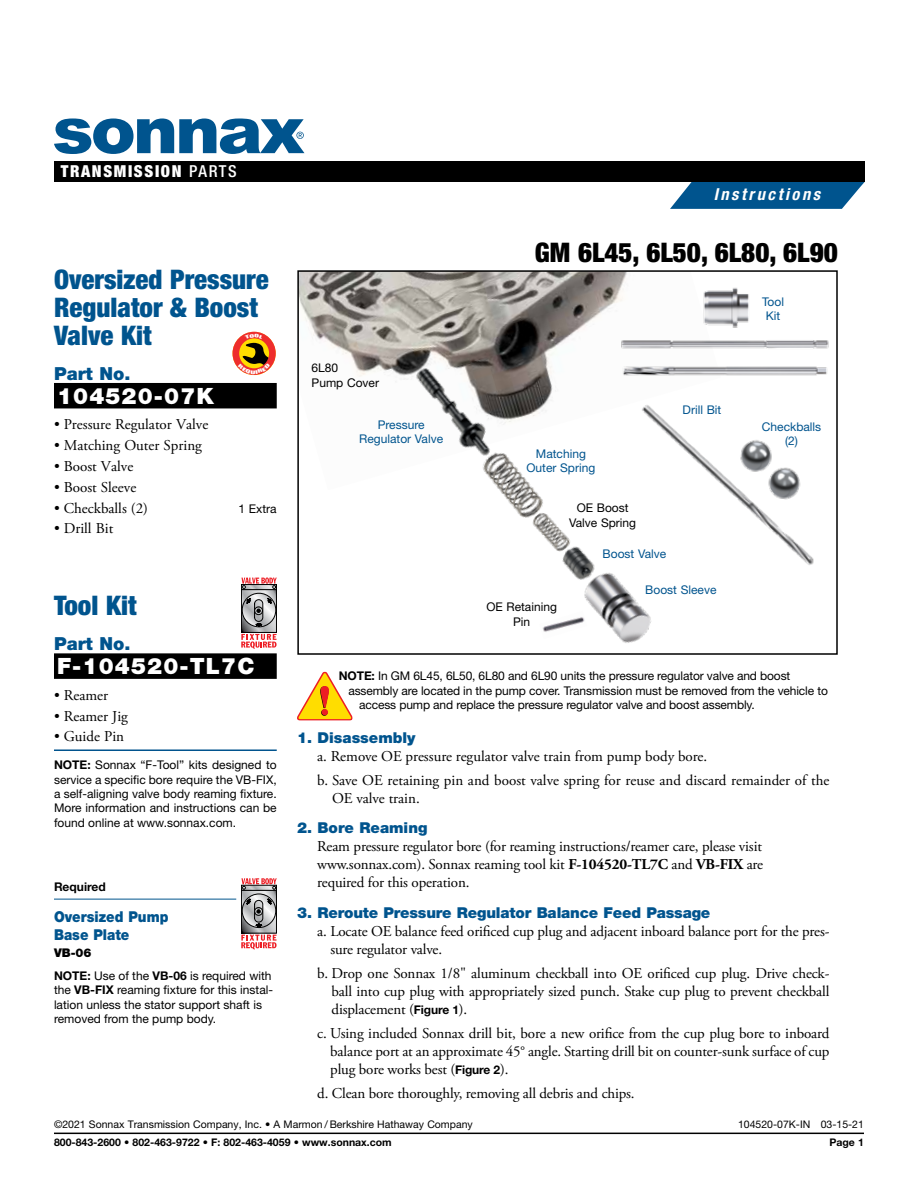
<style>
.page{position:relative;width:918px;height:1188px;background:#fff}
.page>*{position:absolute;margin:0;border:0;box-sizing:border-box;transform-origin:0 0}
.t1{font:900 condensed 27px/27.8px "Helvetica Neue LT Std";color:#00548e}
.t2{font:900 condensed 27px "Helvetica Neue LT Std";color:#000}
.t3{font:900 22.5px "Helvetica Neue LT Std";letter-spacing:.05em;color:#fff}
.t4{font:900 18px "Helvetica Neue LT Std";color:#00548e}
.t5{font:900 condensed 16.5px "Helvetica Neue LT Std";letter-spacing:.1em;color:#fff}
.t6{font:italic 700 condensed 16.5px "Helvetica Neue LT Std";letter-spacing:.155em;color:#fff}
.t7{font:15px/18px "Adobe Garamond Pro";letter-spacing:-.01em;color:#000;text-align:justify}
.t8{font:900 15px "Helvetica Neue LT Std";letter-spacing:-.01em;color:#00548e}
.t9{font:900 15px/18px "Helvetica Neue LT Std";letter-spacing:-.01em;color:#00548e;scale:.9 1}
.t10{font:12px/14.4px "Helvetica Neue LT Std";letter-spacing:-.01em;color:#000}
.t11{font:12px/14.4px "Helvetica Neue LT Std";color:#00548e;text-align:center}
.t12{font:700 12px "Helvetica Neue LT Std";color:#000}
.t13{font:10.5px "Helvetica Neue LT Std";color:#000}
.t14{font:700 10.5px "Helvetica Neue LT Std";color:#000}
.s1{font-weight:500}
.s2{font-weight:700}
.s3{font-family:"Helvetica Neue LT Std";font-weight:700;font-size:12px}
.s4{font-weight:900}
</style>
<div class="page">
<div style="left:54px;top:383px;width:223px;height:25px;background:#000"></div>
<div style="left:54px;top:653px;width:223px;height:26px;background:#000"></div>
<hr style="left:54px;top:749px;width:223px;height:2px;background:#00548e">
<hr style="left:54px;top:899px;width:182px;height:1px;background:#00548e">
<svg style="left:241px;top:634px;width:36px;height:15px"></svg>
<svg style="left:243px;top:627px;width:32px;height:4px"></svg>
<div style="left:241px;top:589px;width:36px;height:44px;border:1px solid #000"></div>
<svg style="left:241px;top:577px;width:36px;height:50px;background:#a09395"></svg>
<svg style="left:241px;top:935px;width:36px;height:15px"></svg>
<svg style="left:243px;top:928px;width:32px;height:3px"></svg>
<div style="left:241px;top:890px;width:36px;height:43px;border:1px solid #000"></div>
<svg style="left:241px;top:878px;width:36px;height:50px;background:#a09394"></svg>
<img style="left:300px;top:273px;width:327px;height:104px">
<div style="left:297px;top:270px;width:541px;height:385px;border:2px solid #000"></div>
<img style="left:562px;top:547px;width:89px;height:96px">
<img style="left:381px;top:364px;width:194px;height:154px">
<img style="left:526px;top:512px;width:51px;height:40px">
<img style="left:542px;top:611px;width:45px;height:28px">
<img style="left:617px;top:284px;width:212px;height:93px">
<img style="left:621px;top:390px;width:216px;height:177px">
<svg style="left:297px;top:672px;width:56px;height:49px"></svg>
<hr style="left:54px;top:1133px;width:810px;height:1px;background:#000">
<svg style="left:670px;top:182px;width:195px;height:27px;background:#1e689b"></svg>
<div style="left:54px;top:161px;width:811px;height:21px;background:#000"></div>
<svg style="left:54px;top:118px;width:250px;height:36px"></svg>
<svg style="left:233px;top:332px;width:43px;height:43px"></svg>
<p class="t5" style="left:61px;top:161px;width:178px">TRANSMISSION <span class="s1">PARTS</span></p>
<h1 class="t1" style="left:54px;top:265px;width:216px">Oversized Pressure<br>Regulator &amp; Boost<br>Valve Kit</h1>
<p class="t4" style="left:54px;top:363px;width:78px">Part No.</p>
<h2 class="t3" style="left:57px;top:382px;width:159px">104520-07K</h2>
<p class="t7" style="left:54px;top:416px;width:156px">• Pressure Regulator Valve</p>
<p class="t7" style="left:54px;top:437px;width:149px">• Matching Outer Spring</p>
<p class="t7" style="left:54px;top:458px;width:81px">• Boost Valve</p>
<p class="t7" style="left:54px;top:479px;width:84px">• Boost Sleeve</p>
<p class="t7" style="left:54px;top:499px;width:96px">• Checkballs (2)</p>
<p class="t10" style="left:239px;top:501px;width:40px">1 Extra</p>
<p class="t7" style="left:54px;top:520px;width:61px">• Drill Bit</p>
<p class="t10" style="left:312px;top:361px;width:69px">6L80<br>Pump Cover</p>
<p class="t11" style="left:359px;top:417px;width:85px">Pressure<br>Regulator Valve</p>
<p class="t6" style="left:714px;top:185px;width:108px">Instructions</p>
<h1 class="t2" style="left:535px;top:236px;width:304px">GM 6L45, 6L50, 6L80, 6L90</h1>
<p class="t11" style="left:527px;top:446px;width:70px">Matching<br>Outer Spring</p>
<p class="t10" style="left:569px;top:500px;width:69px;text-align:center">OE Boost<br>Valve Spring</p>
<p class="t11" style="left:683px;top:402px;width:40px">Drill Bit</p>
<p class="t11" style="left:762px;top:294px;width:23px">Tool<br>Kit</p>
<p class="t11" style="left:762px;top:419px;width:61px">Checkballs (2)</p>
<p class="t11" style="left:603px;top:546px;width:65px">Boost Valve</p>
<p class="t11" style="left:645px;top:582px;width:73px">Boost Sleeve</p>
<h1 class="t1" style="left:54px;top:591px;width:84px">Tool Kit</h1>
<p class="t4" style="left:54px;top:633px;width:78px">Part No.</p>
<h2 class="t3" style="left:57px;top:653px;width:199px">F-104520-TL7C</h2>
<p class="t7" style="left:54px;top:687px;width:56px">• Reamer</p>
<p class="t7" style="left:54px;top:707px;width:75px">• Reamer Jig</p>
<p class="t7" style="left:54px;top:728px;width:72px">• Guide Pin</p>
<p class="t10" style="left:54px;top:758px;width:224px;text-align:justify"><span class="s2">NOTE:</span> Sonnax “F-Tool” kits designed to service a specific bore require the VB-FIX, a self-aligning valve body reaming fixture.<br>More information and instructions can be found online at www.sonnax.com.</p>
<p class="t10" style="left:486px;top:600px;width:72px;text-align:center">OE Retaining<br>Pin</p>
<p class="t10" style="left:339px;top:669px;width:453px"><span class="s2">NOTE:</span> In GM 6L45, 6L50, 6L80 and 6L90 units the pressure regulator valve and boost</p>
<p class="t10" style="left:348px;top:683px;width:481px">assembly are located in the pump cover. Transmission must be removed from the vehicle to</p>
<p class="t10" style="left:359px;top:697px;width:397px">access pump and replace the pressure regulator valve and boost assembly.</p>
<p class="t8" style="left:297px;top:728px;width:120px">1. Disassembly</p>
<p class="t7" style="left:317px;top:745px;width:514px;line-height:24px">a. Remove OE pressure regulator valve train from pump body bore.<br>b. Save OE retaining pin and boost valve spring for reuse and discard remainder of the</p>
<p class="t7" style="left:332px;top:790px;width:89px">OE valve train.</p>
<p class="t8" style="left:297px;top:819px;width:132px">2. Bore Reaming</p>
<p class="t7" style="left:317px;top:838px;width:447px">Ream pressure regulator bore (for reaming instructions/reamer care, please visit www.sonnax.com). Sonnax reaming tool kit <span class="s2">F-104520-TL7C</span> and <span class="s2">VB-FIX</span> are required for this operation.</p>
<p class="t8" style="left:297px;top:904px;width:415px">3. Reroute Pressure Regulator Balance Feed Passage</p>
<p class="t7" style="left:330px;top:923px;width:501px;text-indent:-13px">a. Locate OE balance feed orificed cup plug and adjacent inboard balance port for the pres&shy;sure regulator valve.</p>
<p class="t7" style="left:332px;top:965px;width:499px;text-indent:-14px">b. Drop one Sonnax 1/8" aluminum checkball into OE orificed cup plug. Drive check&shy;ball into cup plug with appropriately sized punch. Stake cup plug to prevent checkball displacement (<span class="s3">Figure 1</span>).</p>
<p class="t7" style="left:330px;top:1025px;width:501px;text-indent:-13px">c. Using included Sonnax drill bit, bore a new orifice from the cup plug bore to inboard balance port at an approximate 45° angle. Starting drill bit on counter-sunk surface of cup plug bore works best (<span class="s3">Figure 2</span>).</p>
<p class="t7" style="left:317px;top:1085px;width:319px">d. Clean bore thoroughly, removing all debris and chips.</p>
<p class="t13" style="left:54px;top:1118px;width:420px">©2021 Sonnax Transmission Company, Inc. • A Marmon / Berkshire Hathaway Company</p>
<p class="t13" style="left:738px;top:1118px;width:127px">104520-07K-IN 03-15-21</p>
<p class="t14" style="left:54px;top:1136px;width:339px">800-843-2600 • 802-463-9722 • F: 802-463-4059 • www.sonnax.com</p>
<p class="t14" style="left:829px;top:1136px;width:36px">Page 1</p>
<p class="t12" style="left:54px;top:879px;width:53px">Required</p>
<p class="t9" style="left:54px;top:908px;width:129px">Oversized Pump<br>Base Plate</p>
<p class="t10" style="left:54px;top:941px;width:219px;line-height:23.4px"><span class="s4">VB-06<br></span><span class="s2">NOTE:</span> Use of the <span class="s2">VB-06</span> is required with</p>
<p class="t10" style="left:54px;top:983px;width:221px">the <span class="s2">VB-FIX</span> reaming fixture for this instal&shy;lation unless the stator support shaft is removed from the pump body.</p>
</div>
